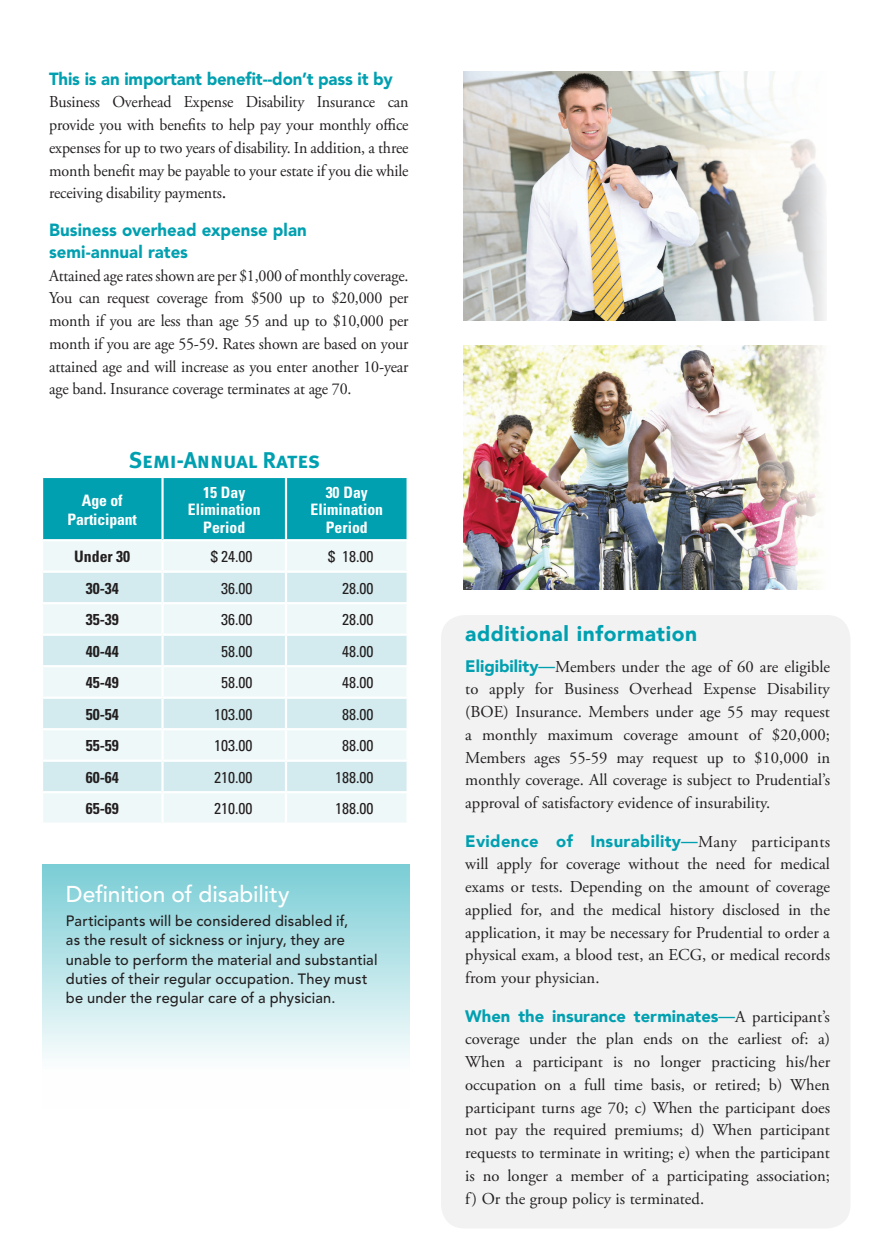
<style>
.page{position:relative;width:882px;height:1260px;background:#fff}
.page>*{position:absolute;margin:0;border:0;box-sizing:border-box;transform-origin:0 0}
.t1{font:500 22.75px "Avenir LT Std";letter-spacing:-.005em;color:#fff}
.t2{font:22.75px "Meta Plus Bold Caps";letter-spacing:-.01em;color:#00a0b0}
.SUBHEADS{font:900 21px "Avenir";letter-spacing:.025em;color:#00a0b0}
.SUBHEADS-2{font:900 17.5px/21.9px "Avenir LT Std";letter-spacing:-.005em;color:#00a0b0;scale:.96 1}
.t3{font:16.62px/22.8px "Adobe Garamond Pro";color:#231f20;text-align:justify}
.t4{font:16.62px/22.8px "Adobe Garamond Pro";color:#231f20;text-align:justify;scale:.96 1}
.t5{font:condensed 15.75px "Univers";color:#231f20}
.t6{font:700 condensed 15.75px/17.5px "Univers";color:#fff;text-align:center}
.t7{font:700 condensed 15.75px "Univers";color:#231f20}
.t8{font:500 14.88px/19.2px "Avenir LT Std";letter-spacing:.015em;color:#231f20}
.s1{font-size:19.25px}
.s2{font-family:"Avenir";font-weight:900;color:#00a0b0}
.s3{font-family:"Univers";font-weight:700;font-stretch:condensed;color:#00a0b0}
</style>
<div class="page">
<div style="left:441px;top:615px;width:409px;height:613px;background:#eeeeef;border-radius:24px"></div>
<div style="left:43px;top:478px;width:364px;height:61px;background:#00a0b0"></div>
<div style="left:43px;top:541px;width:363px;height:281px;background:#eff8f9"></div>
<svg style="left:43px;top:573px;width:364px;height:218px;fill:#d3ebef"></svg>
<hr style="left:161px;top:478px;width:3px;height:61px;background:#fff">
<hr style="left:285px;top:478px;width:2px;height:61px;background:#fff">
<hr style="left:161px;top:541px;width:3px;height:30px;background:#fff">
<hr style="left:285px;top:541px;width:2px;height:30px;background:#fff">
<hr style="left:41px;top:571px;width:122px;height:2px;background:#fff">
<hr style="left:163px;top:571px;width:123px;height:2px;background:#fff">
<hr style="left:161px;top:573px;width:3px;height:29px;background:#fff">
<hr style="left:286px;top:571px;width:123px;height:2px;background:#fff">
<hr style="left:285px;top:573px;width:2px;height:29px;background:#fff">
<hr style="left:41px;top:602px;width:122px;height:2px;background:#fff">
<hr style="left:163px;top:602px;width:123px;height:2px;background:#fff">
<hr style="left:161px;top:604px;width:3px;height:30px;background:#fff">
<hr style="left:286px;top:602px;width:123px;height:2px;background:#fff">
<hr style="left:285px;top:604px;width:2px;height:30px;background:#fff">
<hr style="left:41px;top:634px;width:122px;height:2px;background:#fff">
<hr style="left:163px;top:634px;width:123px;height:2px;background:#fff">
<hr style="left:161px;top:636px;width:3px;height:29px;background:#fff">
<hr style="left:286px;top:634px;width:123px;height:2px;background:#fff">
<hr style="left:285px;top:636px;width:2px;height:29px;background:#fff">
<hr style="left:41px;top:665px;width:122px;height:2px;background:#fff">
<hr style="left:163px;top:665px;width:123px;height:2px;background:#fff">
<hr style="left:161px;top:667px;width:3px;height:30px;background:#fff">
<hr style="left:286px;top:665px;width:123px;height:2px;background:#fff">
<hr style="left:285px;top:667px;width:2px;height:30px;background:#fff">
<hr style="left:41px;top:697px;width:122px;height:2px;background:#fff">
<hr style="left:163px;top:697px;width:123px;height:2px;background:#fff">
<hr style="left:161px;top:699px;width:3px;height:29px;background:#fff">
<hr style="left:286px;top:697px;width:123px;height:2px;background:#fff">
<hr style="left:285px;top:699px;width:2px;height:29px;background:#fff">
<hr style="left:41px;top:728px;width:122px;height:2px;background:#fff">
<hr style="left:163px;top:728px;width:123px;height:2px;background:#fff">
<hr style="left:161px;top:730px;width:3px;height:30px;background:#fff">
<hr style="left:286px;top:728px;width:123px;height:2px;background:#fff">
<hr style="left:285px;top:730px;width:2px;height:30px;background:#fff">
<hr style="left:41px;top:760px;width:122px;height:2px;background:#fff">
<hr style="left:163px;top:760px;width:123px;height:2px;background:#fff">
<hr style="left:161px;top:762px;width:3px;height:29px;background:#fff">
<hr style="left:286px;top:760px;width:123px;height:2px;background:#fff">
<hr style="left:285px;top:762px;width:2px;height:29px;background:#fff">
<hr style="left:41px;top:791px;width:122px;height:2px;background:#fff">
<hr style="left:163px;top:791px;width:123px;height:2px;background:#fff">
<hr style="left:161px;top:793px;width:3px;height:30px;background:#fff">
<hr style="left:286px;top:791px;width:123px;height:2px;background:#fff">
<hr style="left:285px;top:793px;width:2px;height:30px;background:#fff">
<img style="left:464px;top:345px;width:358px;height:245px">
<div style="left:42px;top:864px;width:368px;height:245px;background:linear-gradient(to bottom,#7cced6,#fff)"></div>
<img style="left:464px;top:71px;width:362px;height:249px">
<p class="SUBHEADS-2" style="left:49px;top:68px;width:360px">This is an important benefit--don’t pass it by</p>
<p class="t4" style="left:49px;top:91px;width:376px">Business Overhead Expense Disability Insurance can provide you with benefits to help pay your monthly office expenses for up to two years of disability. In addition, a three month benefit may be payable to your estate if you die while receiving disability payments<span class="s1">.</span></p>
<p class="SUBHEADS-2" style="left:49px;top:219px;width:270px">Business overhead expense plan semi-annual rates</p>
<p class="t4" style="left:49px;top:265px;width:376px">Attained age rates shown are per $1,000 of monthly coverage.<br>You can request coverage from $500 up to $20,000 per month if you are less than age 55 and up to $10,000 per month if you are age 55-59. Rates shown are based on your attained age and will increase as you enter another 10-year age band. Insurance coverage terminates at age 70.</p>
<p class="t2" style="left:129px;top:447px;width:193px">Semi-Annual Rates</p>
<p class="t6" style="left:82px;top:491px;width:42px">Age of</p>
<p class="t6" style="left:68px;top:511px;width:71px">Participant</p>
<p class="t6" style="left:203px;top:483px;width:44px">15 Day</p>
<p class="t6" style="left:188px;top:501px;width:74px">Elimination<br>Period</p>
<p class="t6" style="left:326px;top:483px;width:44px">30 Day</p>
<p class="t6" style="left:311px;top:501px;width:74px">Elimination</p>
<p class="t6" style="left:326px;top:518px;width:44px">Period</p>
<p class="t7" style="left:74px;top:547px;width:57px">Under 30</p>
<p class="t5" style="left:211px;top:547px;width:43px">$ 24.00</p>
<p class="t5" style="left:328px;top:547px;width:47px">$ 18.00</p>
<p class="t7" style="left:86px;top:578px;width:35px">30-34</p>
<p class="t5" style="left:221px;top:578px;width:33px">36.00</p>
<p class="t5" style="left:342px;top:578px;width:33px">28.00</p>
<p class="t7" style="left:86px;top:610px;width:35px">35-39</p>
<p class="t5" style="left:221px;top:610px;width:33px">36.00</p>
<p class="t5" style="left:342px;top:610px;width:33px">28.00</p>
<p class="t7" style="left:86px;top:641px;width:35px">40-44</p>
<p class="t5" style="left:221px;top:641px;width:33px">58.00</p>
<p class="t5" style="left:342px;top:641px;width:33px">48.00</p>
<p class="t7" style="left:86px;top:673px;width:35px">45-49</p>
<p class="t5" style="left:221px;top:673px;width:33px">58.00</p>
<p class="t5" style="left:342px;top:673px;width:33px">48.00</p>
<p class="t7" style="left:86px;top:704px;width:35px">50-54</p>
<p class="t5" style="left:214px;top:704px;width:40px">103.00</p>
<p class="t5" style="left:342px;top:704px;width:33px">88.00</p>
<p class="t7" style="left:86px;top:736px;width:35px">55-59</p>
<p class="t5" style="left:214px;top:736px;width:40px">103.00</p>
<p class="t5" style="left:342px;top:736px;width:33px">88.00</p>
<p class="t7" style="left:86px;top:767px;width:35px">60-64</p>
<p class="t5" style="left:214px;top:767px;width:40px">210.00</p>
<p class="t5" style="left:335px;top:767px;width:40px">188.00</p>
<p class="t7" style="left:86px;top:799px;width:35px">65-69</p>
<p class="t5" style="left:214px;top:799px;width:40px">210.00</p>
<p class="t5" style="left:335px;top:799px;width:40px">188.00</p>
<p class="t1" style="left:66px;top:880px;width:225px">Definition of disability</p>
<p class="t8" style="left:66px;top:912px;width:313px">Participants will be considered disabled if,<br>as the result of sickness or injury, they are unable to perform the material and substantial duties of their regular occupation. They must be under the regular care of a physician.</p>
<p class="SUBHEADS" style="left:465px;top:616px;width:234px">additional information</p>
<p class="t3" style="left:465px;top:655px;width:366px"><span class="s2">Eligibility</span><span class="s3">—</span>Members under the age of 60 are eligible to apply for Business Overhead Expense Disability (BOE) Insurance. Members under age 55 may request a monthly maximum coverage amount of $20,000; Members ages 55-59 may request up to $10,000 in monthly coverage. All coverage is subject to Prudential’s approval of satisfactory evidence of insurability.</p>
<p class="t3" style="left:465px;top:830px;width:366px"><span class="s2">Evidence of Insurability</span><span class="s3">—</span>Many participants will apply for coverage without the need for medical exams or tests. Depending on the amount of coverage applied for, and the medical history disclosed in the application, it may be necessary for Prudential to order a physical exam, a blood test, an ECG, or medical records from your physician.</p>
<p class="t3" style="left:465px;top:1005px;width:367px"><span class="s2">When the insurance terminates</span><span class="s3">—</span>A participant’s coverage under the plan ends on the earliest of: a)<br>When a participant is no longer practicing his/her occupation on a full time basis, or retired; b) When participant turns age 70; c) When the participant does not pay the required premiums; d) When participant requests to terminate in writing; e) when the participant is no longer a member of a participating association; f) Or the group policy is terminated.</p>
</div>
